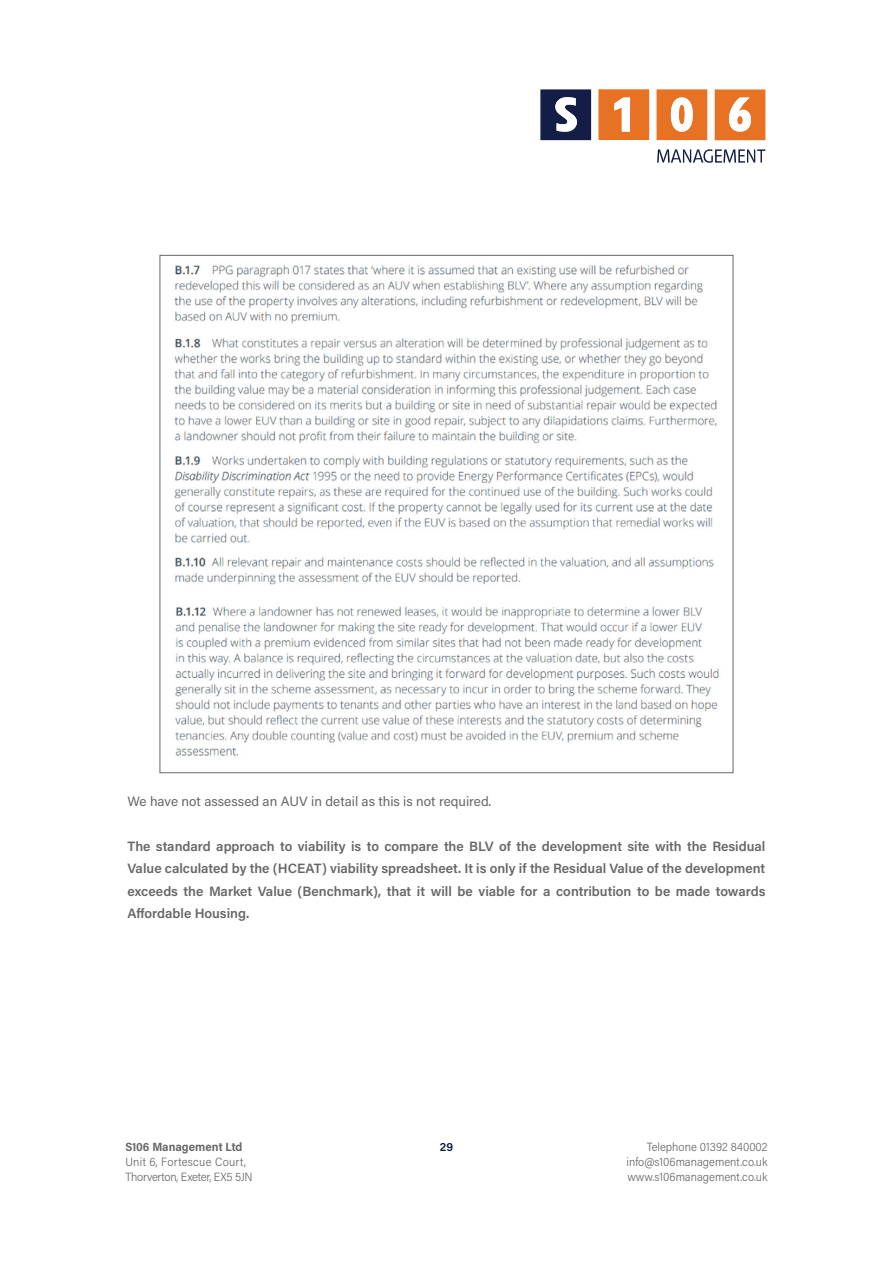
<style>
.page{position:relative;width:893px;height:1263px;background:#fff}
.page>*{position:absolute;margin:0;border:0;box-sizing:border-box;transform-origin:0 0}
.t1{font:600 13.5px/22.5px "Acumin Pro";color:#67676a;text-align:justify}
.t2{font:13.5px "Acumin Pro";color:#67676a}
.t3{font:300 12px/15px "Acumin Pro Semi Cond";color:#67676a}
.t4{font:700 12px "Acumin Pro Semi Cond";color:#67676a}
.t5{font:600 12px "Acumin Pro";color:#0f173c}
</style>
<div class="page">
<svg style="left:657px;top:149px;width:108px;height:14px"></svg>
<svg style="left:598px;top:89px;width:51px;height:51px;background:#ea8744"></svg>
<svg style="left:656px;top:89px;width:51px;height:51px"></svg>
<svg style="left:540px;top:89px;width:51px;height:51px"></svg>
<svg style="left:715px;top:89px;width:50px;height:51px"></svg>
<img style="left:174px;top:265px;width:545px;height:491px">
<p class="t2" style="left:128px;top:792px;width:365px">We have not assessed an AUV in detail as this is not required.</p>
<p class="t1" style="left:128px;top:834px;width:639px">The standard approach to viability is to compare the BLV of the development site with the Residual Value calculated by the (HCEAT) viability spreadsheet. It is only if the Residual Value of the development exceeds the Market Value (Benchmark), that it will be viable for a contribution to be made towards Affordable Housing.</p>
<p class="t4" style="left:125px;top:1138px;width:118px">S106 Management Ltd</p>
<p class="t3" style="left:125px;top:1153px;width:129px">Unit 6, Fortescue Court,<br>Thorverton, Exeter, EX5 5JN</p>
<p class="t5" style="left:440px;top:1138px;width:15px">29</p>
<p class="t3" style="left:626px;top:1138px;width:143px;text-align:justify;text-indent:20px">Telephone 01392 840002 info@s106management.co.uk www.s106management.co.uk</p>
</div>
